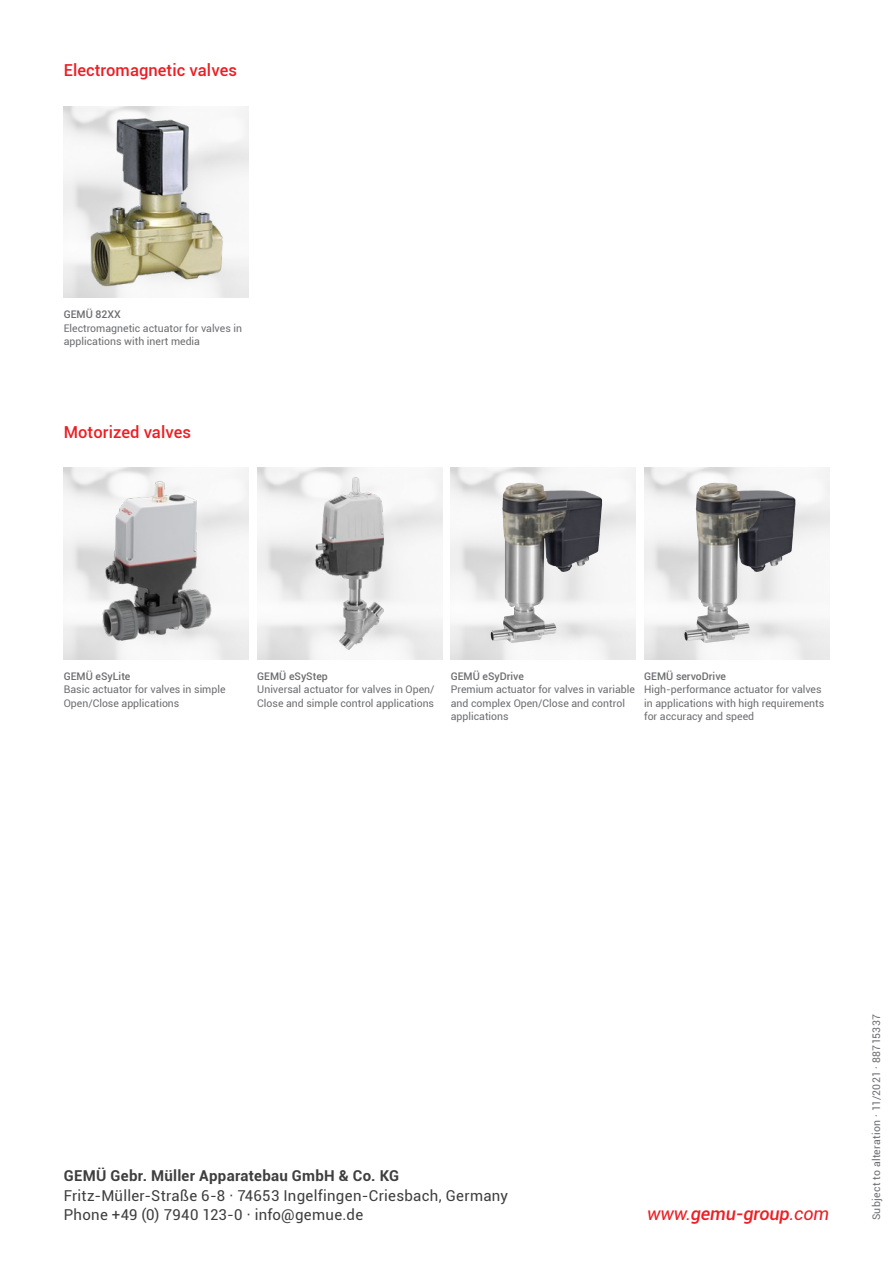
<style>
.page{position:relative;width:893px;height:1263px;background:#fff}
.page>*{position:absolute;margin:0;border:0;box-sizing:border-box;transform-origin:0 0}
.t1{font:italic 500 18px "Roboto";letter-spacing:-.01em;color:#ee1d23}
.t2{font:500 16.5px "Roboto";letter-spacing:.005em;color:#ee1d23}
.t3{font:15px/19.5px "Roboto";letter-spacing:.015em;color:#3e3e3f}
.t4{font:700 15px "Roboto";letter-spacing:.02em;color:#3e3e3f}
.t5{font:10.5px/13.5px "Roboto";color:#6c6d70}
.t6{font:500 10.5px "Roboto";color:#6c6d70}
.t7{font:10.5px "Roboto";letter-spacing:.03em;color:#6c6d70}
.s1{font-weight:400}
</style>
<div class="page">
<img style="left:451px;top:468px;width:185px;height:191px">
<img style="left:644px;top:468px;width:185px;height:191px">
<img style="left:89px;top:117px;width:136px;height:172px">
<img style="left:316px;top:478px;width:68px;height:171px">
<img style="left:490px;top:483px;width:95px;height:160px">
<img style="left:684px;top:483px;width:94px;height:160px">
<img style="left:98px;top:477px;width:117px;height:173px">
<h2 class="t2" style="left:64px;top:59px;width:175px">Electromagnetic valves</h2>
<p class="t6" style="left:64px;top:307px;width:59px">GEMÜ 82XX</p>
<p class="t5" style="left:64px;top:321px;width:180px">Electromagnetic actuator for valves in applications with inert media</p>
<h2 class="t2" style="left:64px;top:420px;width:129px">Motorized valves</h2>
<p class="t6" style="left:64px;top:669px;width:68px">GEMÜ eSyLite</p>
<p class="t5" style="left:64px;top:682px;width:163px">Basic actuator for valves in simple<br>Open/Close applications</p>
<p class="t6" style="left:257px;top:669px;width:72px">GEMÜ eSyStep</p>
<p class="t5" style="left:257px;top:682px;width:179px">Universal actuator for valves in Open/<br>Close and simple control applications</p>
<p class="t6" style="left:451px;top:669px;width:75px">GEMÜ eSyDrive</p>
<p class="t5" style="left:451px;top:682px;width:186px">Premium actuator for valves in variable and complex Open/Close and control applications</p>
<p class="t6" style="left:644px;top:669px;width:83px">GEMÜ servoDrive</p>
<p class="t5" style="left:644px;top:682px;width:181px">High-performance actuator for valves in applications with high requirements for accuracy and speed</p>
<h3 class="t4" style="left:64px;top:1165px;width:337px">GEMÜ Gebr. Müller Apparatebau GmbH &amp; Co. KG</h3>
<h3 class="t3" style="left:64px;top:1185px;width:446px">Fritz-Müller-Straße 6-8 · 74653 Ingelfingen-Criesbach, Germany<br>Phone +49 (0) 7940 123-0 · info@gemue.de</h3>
<h1 class="t1" style="left:647px;top:1201px;width:184px"><span class="s1">www.</span>gemu-group<span class="s1">.com</span></h1>
<p class="t7" style="left:869px;top:1220px;width:208px;rotate:-90deg">Subject to alteration · 11/2021 · 88715337</p>
</div>
